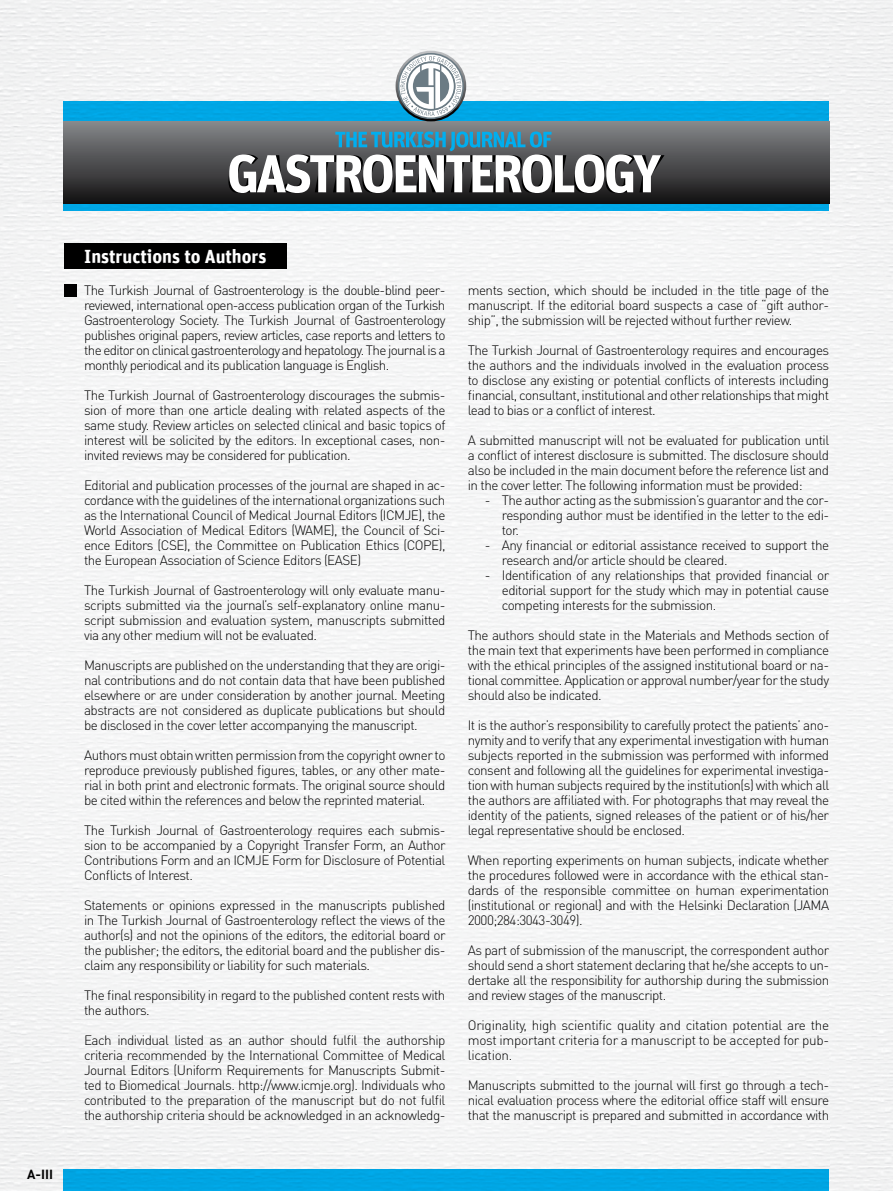
<style>
.page{position:relative;width:893px;height:1191px;background:#f4f5f5}
.page>*{position:absolute;margin:0;border:0;box-sizing:border-box;transform-origin:0 0}
.t1{font:700 18.9px "Unit";color:#fff}
.t2{font:300 13.5px/15px "DIN Pro";letter-spacing:-.04em;color:#000;text-align:justify}
.t3{font:700 13.05px "DIN Pro";color:#000}
</style>
<div class="page">
<div style="left:64px;top:243px;width:223px;height:26px;background:#000"></div>
<div style="left:64px;top:284px;width:12px;height:13px;background:#000"></div>
<div style="left:64px;top:1169px;width:765px;height:22px;background:#00a5e3"></div>
<div style="left:64px;top:101px;width:765px;height:109px;background:#00a7e5"></div>
<div style="left:64px;top:121px;width:765px;height:82px;background:linear-gradient(to bottom,#87898c,#161516)"></div>
<svg style="left:396px;top:51px;width:70px;height:70px"></svg>
<div style="left:398px;top:53px;width:66px;height:66px;border:2px solid #6b7b84;border-radius:50%"></div>
<svg style="left:401px;top:56px;width:60px;height:60px"></svg>
<svg style="left:228px;top:131px;width:436px;height:62px;background:#849095"></svg>
<p class="t3" style="left:27px;top:1165px;width:27px">A-III</p>
<h1 class="t1" style="left:84px;top:245px;width:184px">Instructions to Authors</h1>
<p class="t2" style="left:84px;top:282px;width:363px">The Turkish Journal of Gastroenterology is the double-blind peer&shy;reviewed, international open-access publication organ of the Turkish Gastroenterology Society. The Turkish Journal of Gastroenterology publishes original papers, review articles, case reports and letters to the editor on clinical gastroenterology and hepatology. The journal is a monthly periodical and its publication language is English.</p>
<p class="t2" style="left:84px;top:387px;width:363px">The Turkish Journal of Gastroenterology discourages the submis&shy;sion of more than one article dealing with related aspects of the same study. Review articles on selected clinical and basic topics of interest will be solicited by the editors. In exceptional cases, non&shy;invited reviews may be considered for publication.</p>
<p class="t2" style="left:84px;top:477px;width:363px">Editorial and publication processes of the journal are shaped in ac&shy;cordance with the guidelines of the international organizations such as the International Council of Medical Journal Editors (ICMJE), the World Association of Medical Editors (WAME), the Council of Sci&shy;ence Editors (CSE), the Committee on Publication Ethics (COPE), the European Association of Science Editors (EASE)</p>
<p class="t2" style="left:84px;top:582px;width:363px">The Turkish Journal of Gastroenterology will only evaluate manu&shy;scripts submitted via the journal’s self-explanatory online manu&shy;script submission and evaluation system, manuscripts submitted via any other medium will not be evaluated.</p>
<p class="t2" style="left:84px;top:657px;width:363px">Manuscripts are published on the understanding that they are origi&shy;nal contributions and do not contain data that have been published elsewhere or are under consideration by another journal. Meeting abstracts are not considered as duplicate publications but should be disclosed in the cover letter accompanying the manuscript.</p>
<p class="t2" style="left:84px;top:747px;width:363px">Authors must obtain written permission from the copyright owner to reproduce previously published figures, tables, or any other mate&shy;rial in both print and electronic formats. The original source should be cited within the references and below the reprinted material.</p>
<p class="t2" style="left:84px;top:822px;width:363px">The Turkish Journal of Gastroenterology requires each submis&shy;sion to be accompanied by a Copyright Transfer Form, an Author Contributions Form and an ICMJE Form for Disclosure of Potential Conflicts of Interest.</p>
<p class="t2" style="left:84px;top:897px;width:363px">Statements or opinions expressed in the manuscripts published in The Turkish Journal of Gastroenterology reflect the views of the author(s) and not the opinions of the editors, the editorial board or the publisher; the editors, the editorial board and the publisher dis&shy;claim any responsibility or liability for such materials.</p>
<p class="t2" style="left:84px;top:987px;width:363px">The final responsibility in regard to the published content rests with the authors.</p>
<p class="t2" style="left:84px;top:1032px;width:363px">Each individual listed as an author should fulfil the authorship criteria recommended by the International Committee of Medical Journal Editors (Uniform Requirements for Manuscripts Submit&shy;ted to Biomedical Journals. http://www.icmje.org). Individuals who contributed to the preparation of the manuscript but do not fulfil the authorship criteria should be acknowledged in an acknowledg-</p>
<p class="t2" style="left:468px;top:282px;width:363px">ments section, which should be included in the title page of the manuscript. If the editorial board suspects a case of “gift author&shy;ship”, the submission will be rejected without further review.</p>
<p class="t2" style="left:468px;top:342px;width:363px">The Turkish Journal of Gastroenterology requires and encourages the authors and the individuals involved in the evaluation process to disclose any existing or potential conflicts of interests including financial, consultant, institutional and other relationships that might lead to bias or a conflict of interest.</p>
<p class="t2" style="left:468px;top:432px;width:363px">A submitted manuscript will not be evaluated for publication until a conflict of interest disclosure is submitted. The disclosure should also be included in the main document before the reference list and in the cover letter. The following information must be provided:</p>
<p class="t2" style="left:502px;top:492px;width:329px;text-indent:-17px">- The author acting as the submission’s guarantor and the cor&shy;responding author must be identified in the letter to the edi&shy;tor.</p>
<p class="t2" style="left:502px;top:537px;width:329px;text-indent:-17px">- Any financial or editorial assistance received to support the research and/or article should be cleared.</p>
<p class="t2" style="left:502px;top:567px;width:329px;text-indent:-17px">- Identification of any relationships that provided financial or editorial support for the study which may in potential cause competing interests for the submission.</p>
<p class="t2" style="left:468px;top:627px;width:363px">The authors should state in the Materials and Methods section of the main text that experiments have been performed in compliance with the ethical principles of the assigned institutional board or na&shy;tional committee. Application or approval number/year for the study should also be indicated.</p>
<p class="t2" style="left:468px;top:717px;width:363px">It is the author’s responsibility to carefully protect the patients’ ano&shy;nymity and to verify that any experimental investigation with human subjects reported in the submission was performed with informed consent and following all the guidelines for experimental investiga&shy;tion with human subjects required by the institution(s) with which all the authors are affiliated with. For photographs that may reveal the identity of the patients, signed releases of the patient or of his/her legal representative should be enclosed.</p>
<p class="t2" style="left:468px;top:852px;width:363px">When reporting experiments on human subjects, indicate whether the procedures followed were in accordance with the ethical stan&shy;dards of the responsible committee on human experimentation (institutional or regional) and with the Helsinki Declaration (JAMA 2000;284:3043-3049).</p>
<p class="t2" style="left:468px;top:942px;width:363px">As part of submission of the manuscript, the correspondent author should send a short statement declaring that he/she accepts to un&shy;dertake all the responsibility for authorship during the submission and review stages of the manuscript.</p>
<p class="t2" style="left:468px;top:1017px;width:363px">Originality, high scientific quality and citation potential are the most important criteria for a manuscript to be accepted for pub&shy;lication.</p>
<p class="t2" style="left:468px;top:1077px;width:363px">Manuscripts submitted to the journal will first go through a tech&shy;nical evaluation process where the editorial office staff will ensure that the manuscript is prepared and submitted in accordance with</p>
</div>
